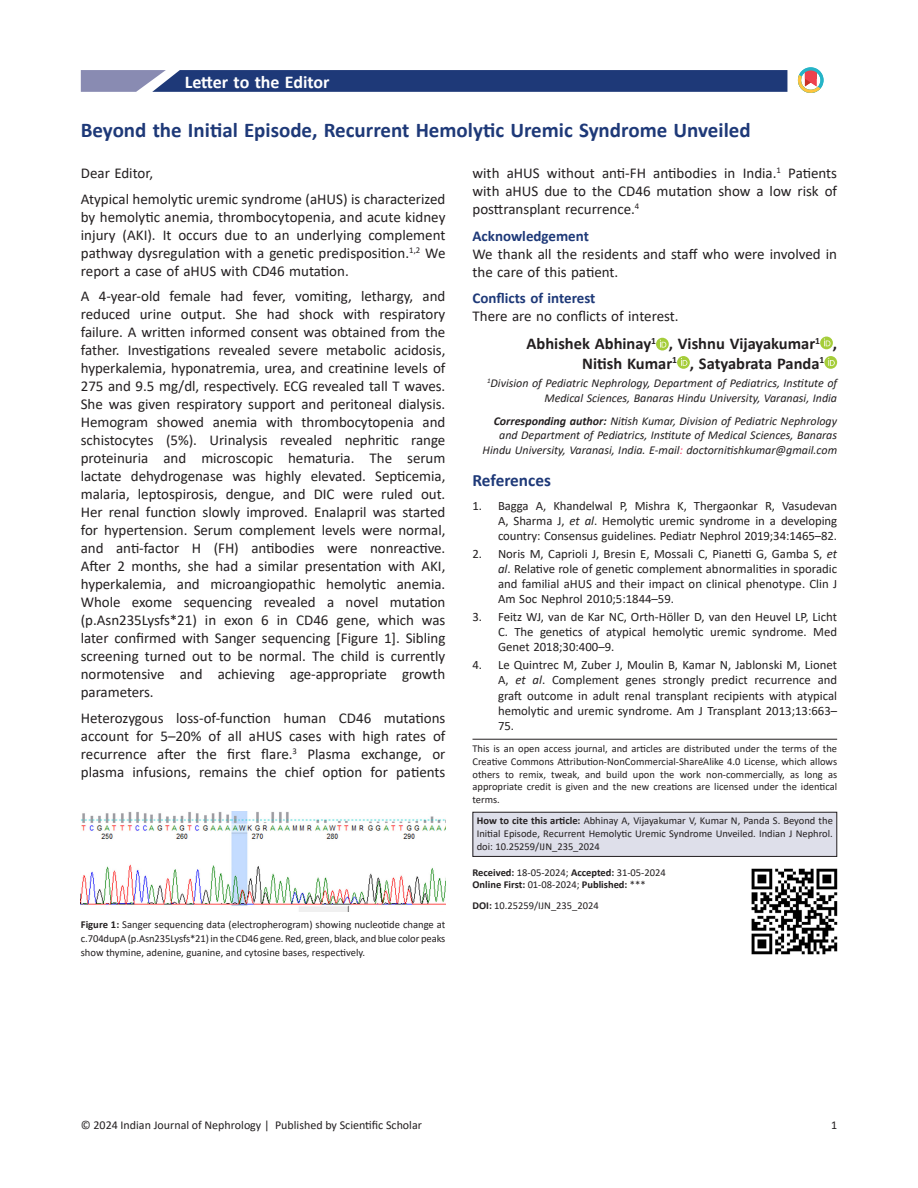
<style>
.page{position:relative;width:918px;height:1188px;background:#fff}
.page>*{position:absolute;margin:0;border:0;box-sizing:border-box;transform-origin:0 0}
.title-text{font:700 21px "Calibri";color:#1e3978}
.suptit{font:700 18px "Calibri";color:#fff}
.bib-title{font:700 17.25px "Calibri";color:#1e3978}
.aut-grp_R{font:700 16.5px/19.5px "Calibri";color:#231f20}
.para{font:15px/18px "Calibri";color:#231f20;text-align:justify}
.para_first_last{font:15px/18px "Calibri";color:#231f20}
.Head-B{font:700 15px "Calibri";color:#1e3978}
.bib-normal{font:12.75px/15.3px "Calibri";color:#231f20;text-align:justify}
.cores-author_R{font:italic 12px/14.4px "Calibri";color:#231f20;text-align:right}
.aut-aff_R{font:italic 12px/14.4px "Calibri";color:#231f20;text-align:right}
.t1{font:12px "Calibri";color:#231f20}
.float_figure_figure{font:10.65px/13.8px "Calibri";color:#231f20;text-align:justify}
.licence_para_first{font:10.5px/12.6px "Calibri";color:#231f20;text-align:justify}
.citation_para1{font:10.5px/12.6px "Calibri";color:#231f20;text-align:justify}
.received_date_L{font:10.5px "Calibri";color:#231f20}
.epub_date{font:700 10.5px "Calibri";color:#231f20}
.doi_para_L{font:10.5px "Calibri";color:#231f20}
.s1{font-weight:700}
.s2{color:#f36}
.s3{font-style:italic}
.s4{font-weight:400}
</style>
<div class="page">
<svg style="left:81px;top:70px;width:706px;height:22px;background:#2f4781"></svg>
<hr style="left:472px;top:739px;width:365px;height:1px;background:#231f20">
<div style="left:472px;top:812px;width:365px;height:44px;background:#dedfea"></div>
<div style="left:472px;top:812px;width:365px;height:45px;border:1px solid #231f20"></div>
<svg style="left:656px;top:338px;width:13px;height:12px"></svg>
<svg style="left:660px;top:340px;width:6px;height:8px"></svg>
<svg style="left:820px;top:337px;width:13px;height:12px"></svg>
<svg style="left:824px;top:339px;width:6px;height:7px"></svg>
<svg style="left:677px;top:356px;width:13px;height:13px"></svg>
<svg style="left:681px;top:358px;width:6px;height:8px"></svg>
<svg style="left:824px;top:356px;width:13px;height:13px"></svg>
<svg style="left:828px;top:358px;width:7px;height:8px"></svg>
<img style="left:752px;top:869px;width:85px;height:85px">
<svg style="left:798px;top:67px;width:25px;height:26px"></svg>
<img style="left:81px;top:812px;width:365px;height:100px">
<p class="suptit" style="left:185px;top:69px;width:146px">Letter to the Editor</p>
<p class="title-text" style="left:81px;top:116px;width:671px">Beyond the Initial Episode, Recurrent Hemolytic Uremic Syndrome Unveiled</p>
<p class="para" style="left:472px;top:164px;width:366px">with aHUS without anti-FH antibodies in India.<sup>1</sup> Patients with aHUS due to the CD46 mutation show a low risk of posttransplant recurrence.<sup>4</sup></p>
<p class="Head-B" style="left:472px;top:225px;width:118px">Acknowledgement</p>
<p class="para_first_last" style="left:472px;top:244px;width:366px">We thank all the residents and staff who were involved in the care of this patient.</p>
<p class="Head-B" style="left:472px;top:288px;width:124px">Conflicts of interest</p>
<p class="para_first_last" style="left:472px;top:307px;width:208px">There are no conflicts of interest.</p>
<p class="aut-grp_R" style="left:582px;top:334px;width:256px;text-indent:-56px">Abhishek Abhinay<sup>1</sup> , Vishnu Vijayakumar<sup>1</sup> ,<br>Nitish Kumar<sup>1</sup> , Satyabrata Panda<sup>1</sup></p>
<p class="aut-aff_R" style="left:487px;top:376px;width:352px"><sup>1</sup>Division of Pediatric Nephrology, Department of Pediatrics, Institute of<br>Medical Sciences, Banaras Hindu University, Varanasi, India</p>
<p class="cores-author_R" style="left:483px;top:413px;width:356px"><span class="s1">Corresponding author:</span> Nitish Kumar, Division of Pediatric Nephrology and Department of Pediatrics, Institute of Medical Sciences, Banaras<br>Hindu University, Varanasi, India. E-mail<span class="s2">:</span> doctornitishkumar@gmail.com</p>
<p class="bib-title" style="left:473px;top:468px;width:80px">References</p>
<p class="bib-normal" style="left:498px;top:497px;width:341px;text-indent:-26px">1. Bagga A, Khandelwal P, Mishra K, Thergaonkar R, Vasudevan A, Sharma J, <span class="s3">et al</span>. Hemolytic uremic syndrome in a developing country: Consensus guidelines. Pediatr Nephrol 2019;34:1465–82.</p>
<p class="bib-normal" style="left:498px;top:545px;width:341px;text-indent:-26px">2. Noris M, Caprioli J, Bresin E, Mossali C, Pianetti G, Gamba S, <span class="s3">et al</span>. Relative role of genetic complement abnormalities in sporadic and familial aHUS and their impact on clinical phenotype. Clin J Am Soc Nephrol 2010;5:1844–59.</p>
<p class="bib-normal" style="left:498px;top:609px;width:341px;text-indent:-26px">3. Feitz WJ, van de Kar NC, Orth-Höller D, van den Heuvel LP, Licht C. The genetics of atypical hemolytic uremic syndrome. Med Genet 2018;30:400–9.</p>
<p class="bib-normal" style="left:498px;top:657px;width:341px;text-indent:-26px">4. Le Quintrec M, Zuber J, Moulin B, Kamar N, Jablonski M, Lionet A, <span class="s3">et al</span>. Complement genes strongly predict recurrence and graft outcome in adult renal transplant recipients with atypical hemolytic and uremic syndrome. Am J Transplant 2013;13:663– 75.</p>
<p class="licence_para_first" style="left:473px;top:742px;width:366px">This is an open access journal, and articles are distributed under the terms of the Creative Commons Attribution‑NonCommercial‑ShareAlike 4.0 License, which allows others to remix, tweak, and build upon the work non‑commercially, as long as appropriate credit is given and the new creations are licensed under the identical terms.</p>
<p class="citation_para1" style="left:477px;top:814px;width:358px"><span class="s1">How to cite this article:</span> Abhinay A, Vijayakumar V, Kumar N, Panda S. Beyond the Initial Episode, Recurrent Hemolytic Uremic Syndrome Unveiled. Indian J Nephrol. doi: 10.25259/IJN_235_2024</p>
<p class="received_date_L" style="left:473px;top:865px;width:195px"><span class="s1">Received:</span> 18-05-2024; <span class="s1">Accepted:</span> 31-05-2024</p>
<p class="epub_date" style="left:473px;top:877px;width:175px">Online First: <span class="s4">01-08-2024;</span> Published: <span class="s4">***</span></p>
<p class="doi_para_L" style="left:473px;top:899px;width:128px"><span class="s1">DOI:</span> 10.25259/IJN_235_2024</p>
<p class="para" style="left:81px;top:164px;width:74px">Dear Editor,</p>
<p class="para" style="left:81px;top:190px;width:366px">Atypical hemolytic uremic syndrome (aHUS) is characterized by hemolytic anemia, thrombocytopenia, and acute kidney injury (AKI). It occurs due to an underlying complement pathway dysregulation with a genetic predisposition.<sup>1,2</sup> We report a case of aHUS with CD46 mutation.</p>
<p class="para" style="left:81px;top:287px;width:366px">A 4-year-old female had fever, vomiting, lethargy, and reduced urine output. She had shock with respiratory failure. A written informed consent was obtained from the father. Investigations revealed severe metabolic acidosis, hyperkalemia, hyponatremia, urea, and creatinine levels of 275 and 9.5 mg/dl, respectively. ECG revealed tall T waves.<br>She was given respiratory support and peritoneal dialysis.<br>Hemogram showed anemia with thrombocytopenia and schistocytes (5%). Urinalysis revealed nephritic range proteinuria and microscopic hematuria. The serum lactate dehydrogenase was highly elevated. Septicemia, malaria, leptospirosis, dengue, and DIC were ruled out.<br>Her renal function slowly improved. Enalapril was started for hypertension. Serum complement levels were normal, and anti-factor H (FH) antibodies were nonreactive.<br>After 2 months, she had a similar presentation with AKI, hyperkalemia, and microangiopathic hemolytic anemia.<br>Whole exome sequencing revealed a novel mutation (p.Asn235Lysfs*21) in exon 6 in CD46 gene, which was later confirmed with Sanger sequencing [Figure 1]. Sibling screening turned out to be normal. The child is currently normotensive and achieving age-appropriate growth parameters.</p>
<p class="para" style="left:81px;top:709px;width:366px">Heterozygous loss-of-function human CD46 mutations account for 5–20% of all aHUS cases with high rates of recurrence after the first flare.<sup>3</sup> Plasma exchange, or plasma infusions, remains the chief option for patients</p>
<p class="float_figure_figure" style="left:81px;top:918px;width:366px"><span class="s1">Figure 1:</span> Sanger sequencing data (electropherogram) showing nucleotide change at c.704dupA (p.Asn235Lysfs*21) in the CD46 gene. Red, green, black, and blue color peaks show thymine, adenine, guanine, and cytosine bases, respectively.</p>
<p class="t1" style="left:81px;top:1116px;width:343px">© 2024 Indian Journal of Nephrology | Published by Scientific Scholar</p>
<p class="t1" style="left:831px;top:1116px;width:8px">1</p>
</div>
